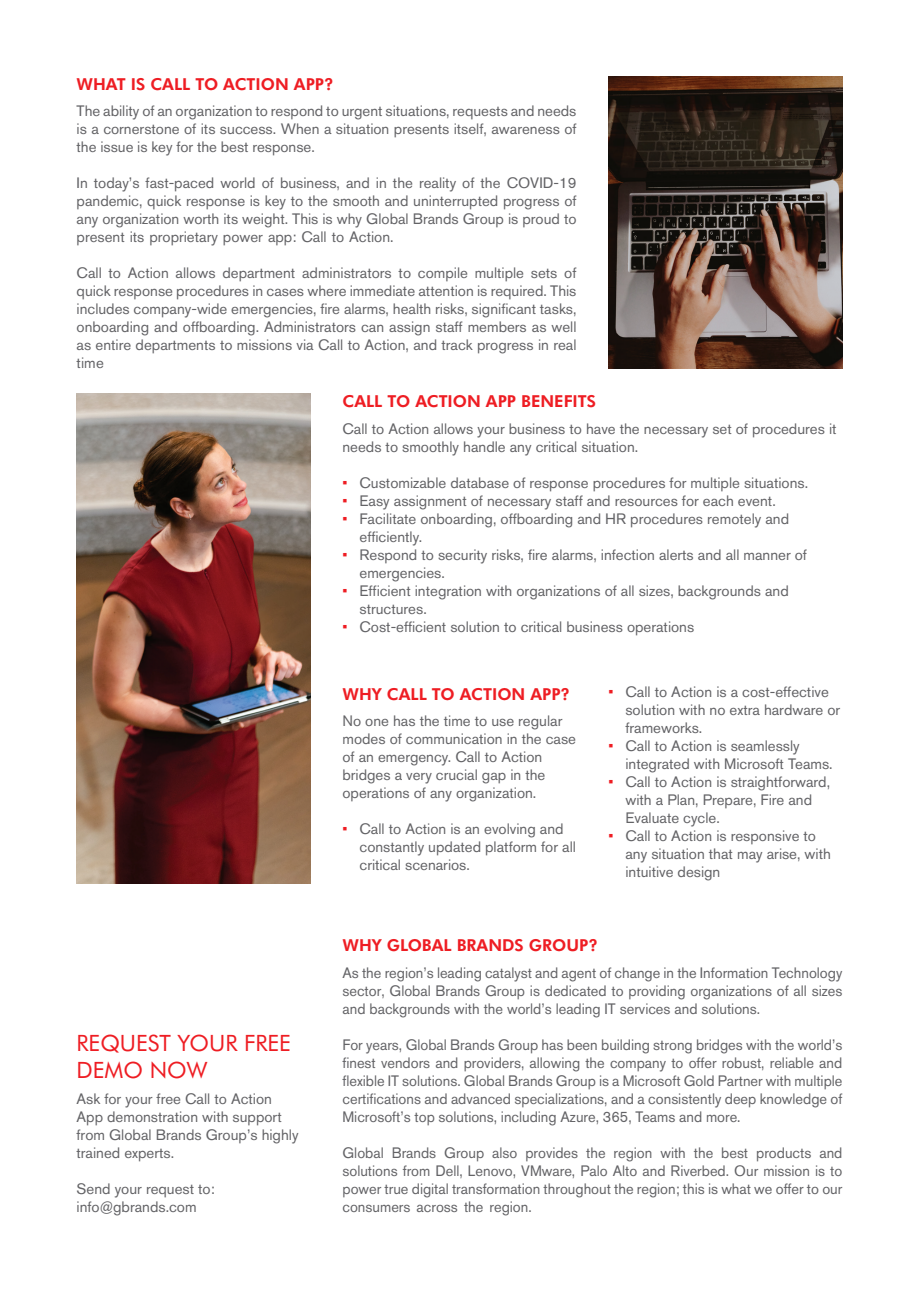
<style>
.page{position:relative;width:919px;height:1289px;background:#fff}
.page>*{position:absolute;margin:0;border:0;box-sizing:border-box;transform-origin:0 0}
.t1{font:22.5px/27px "Futura BT";color:#ee1d23}
.t2{font:800 16.5px "Futura BT";color:#ee1d23}
.t3{font:15px/18px "Akzidenz Grotesk BQ";color:#636366}
.t4{font:15px "Akzidenz Grotesk BQ";color:#ee1d23}
</style>
<div class="page">
<img style="left:608px;top:77px;width:234px;height:292px">
<img style="left:77px;top:394px;width:233px;height:489px">
<p class="t2" style="left:77px;top:74px;width:258px">WHAT IS CALL TO ACTION APP?</p>
<p class="t3" style="left:77px;top:102px;width:501px;text-align:justify">The ability of an organization to respond to urgent situations, requests and needs is a cornerstone of its success. When a situation presents itself, awareness of the issue is key for the best response.</p>
<p class="t3" style="left:77px;top:174px;width:501px;text-align:justify">In today s’ fast-paced world of business, and in the reality of the COVID-19 pandemic, quick response is key to the smooth and uninterrupted progress of any organization worth its weight. This is why Global Brands Group is proud to present its proprietary power app: Call to Action.</p>
<p class="t3" style="left:564px;top:264px;width:14px">of</p>
<p class="t3" style="left:77px;top:264px;width:501px">Call<br>quick response procedures in cases where immediate attention is required. This includes company-wide emergencies, fire alarms, health risks, significant tasks, onboarding and offboarding. Administrators can assign staff members as well as entire departments to missions via Call to Action, and track progress in real time</p>
<p class="t2" style="left:342px;top:391px;width:255px">CALL TO ACTION APP BENEFITS</p>
<p class="t3" style="left:342px;top:419px;width:495px">Call to Action allows your business to have the necessary set of procedures it needs to smoothly handle any critical situation.</p>
<p class="t3" style="left:359px;top:473px;width:450px">Customizable database of response procedures for multiple situations.</p>
<p class="t3" style="left:128px;top:264px;width:42px">Action</p>
<p class="t3" style="left:176px;top:264px;width:41px">allows</p>
<p class="t3" style="left:222px;top:264px;width:74px">department</p>
<p class="t3" style="left:302px;top:264px;width:91px">administrators</p>
<p class="t3" style="left:418px;top:264px;width:51px">compile</p>
<p class="t3" style="left:474px;top:264px;width:51px">multiple</p>
<p class="t3" style="left:109px;top:264px;width:14px">to</p>
<p class="t3" style="left:398px;top:264px;width:14px">to</p>
<p class="t3" style="left:531px;top:264px;width:28px">sets</p>
<p class="t4" style="left:342px;top:473px;width:6px">•</p>
<p class="t4" style="left:342px;top:491px;width:6px">•</p>
<p class="t4" style="left:342px;top:509px;width:6px">•</p>
<p class="t4" style="left:342px;top:545px;width:6px">•</p>
<p class="t4" style="left:342px;top:581px;width:6px">•</p>
<p class="t4" style="left:342px;top:617px;width:6px">•</p>
<p class="t3" style="left:359px;top:491px;width:418px">Easy assignment of necessary staff and resources for each event.</p>
<p class="t3" style="left:359px;top:509px;width:431px">Facilitate onboarding, offboarding and HR procedures remotely and</p>
<p class="t3" style="left:359px;top:527px;width:449px">efficiently.<br>Respond to security risks, fire alarms, infection alerts and all manner of</p>
<p class="t3" style="left:359px;top:563px;width:431px">emergencies.<br>Efficient integration with organizations of all sizes, backgrounds and</p>
<p class="t3" style="left:359px;top:599px;width:336px">structures.<br>Cost-efficient solution to critical business operations</p>
<h1 class="t1" style="left:77px;top:1029px;width:216px">REQUEST YOUR FREE<br>DEMO NOW</h1>
<p class="t3" style="left:77px;top:1089px;width:223px">Ask for your free Call to Action<br>App demonstration with support from Global Brands Group s’ highly trained experts.</p>
<p class="t3" style="left:77px;top:1179px;width:140px">Send your request to: info@gbrands.com</p>
<p class="t2" style="left:342px;top:684px;width:229px">WHY CALL TO ACTION APP?</p>
<p class="t3" style="left:342px;top:712px;width:235px">No one has the time to use regular modes of communication in the case of an emergency. Call to Action bridges a very crucial gap in the operations of any organization.</p>
<p class="t3" style="left:359px;top:820px;width:205px">Call to Action is an evolving and</p>
<p class="t4" style="left:342px;top:820px;width:6px">•</p>
<p class="t3" style="left:359px;top:838px;width:218px">constantly updated platform for all critical scenarios.</p>
<p class="t4" style="left:608px;top:683px;width:6px">•</p>
<p class="t4" style="left:608px;top:737px;width:6px">•</p>
<p class="t4" style="left:608px;top:773px;width:6px">•</p>
<p class="t4" style="left:608px;top:827px;width:6px">•</p>
<p class="t3" style="left:625px;top:682px;width:205px">Call to Action is a cost-effective</p>
<p class="t3" style="left:625px;top:700px;width:216px">solution with no extra hardware or frameworks.<br>Call to Action is seamlessly</p>
<p class="t3" style="left:625px;top:754px;width:209px">integrated with Microsoft Teams.<br>Call to Action is straightforward,</p>
<p class="t3" style="left:625px;top:790px;width:192px">with a Plan, Prepare, Fire and<br>Evaluate cycle.<br>Call to Action is responsive to</p>
<p class="t3" style="left:625px;top:844px;width:207px">any situation that may arise, with intuitive design</p>
<p class="t2" style="left:342px;top:935px;width:257px">WHY GLOBAL BRANDS GROUP?</p>
<p class="t3" style="left:342px;top:963px;width:501px;text-align:justify">As the region s’ leading catalyst and agent of change in the Information Technology sector, Global Brands Group is dedicated to providing organizations of all sizes and backgrounds with the world s’ leading IT services and solutions.</p>
<p class="t3" style="left:342px;top:1035px;width:501px;text-align:justify">For years, Global Brands Group has been building strong bridges with the world s’ finest vendors and providers, allowing the company to offer robust, reliable and flexible IT solutions. Global Brands Group is a Microsoft Gold Partner with multiple certifications and advanced specializations, and a consistently deep knowledge of Microsoft s’ top solutions, including Azure, 365, Teams and more.</p>
<p class="t3" style="left:819px;top:1143px;width:25px">and</p>
<p class="t3" style="left:342px;top:1143px;width:501px">Global<br>solutions from Dell, Lenovo, VMware, Palo Alto and Riverbed. Our mission is to power true digital transformation throughout the region; this is what we offer to our consumers across the region.</p>
<p class="t3" style="left:444px;top:1143px;width:42px">Group</p>
<p class="t3" style="left:391px;top:1143px;width:46px">Brands</p>
<p class="t3" style="left:492px;top:1143px;width:27px">also</p>
<p class="t3" style="left:525px;top:1143px;width:54px">provides</p>
<p class="t3" style="left:586px;top:1143px;width:21px">the</p>
<p class="t3" style="left:613px;top:1143px;width:40px">region</p>
<p class="t3" style="left:660px;top:1143px;width:27px">with</p>
<p class="t3" style="left:693px;top:1143px;width:21px">the</p>
<p class="t3" style="left:721px;top:1143px;width:28px">best</p>
<p class="t3" style="left:756px;top:1143px;width:57px">products</p>
</div>
